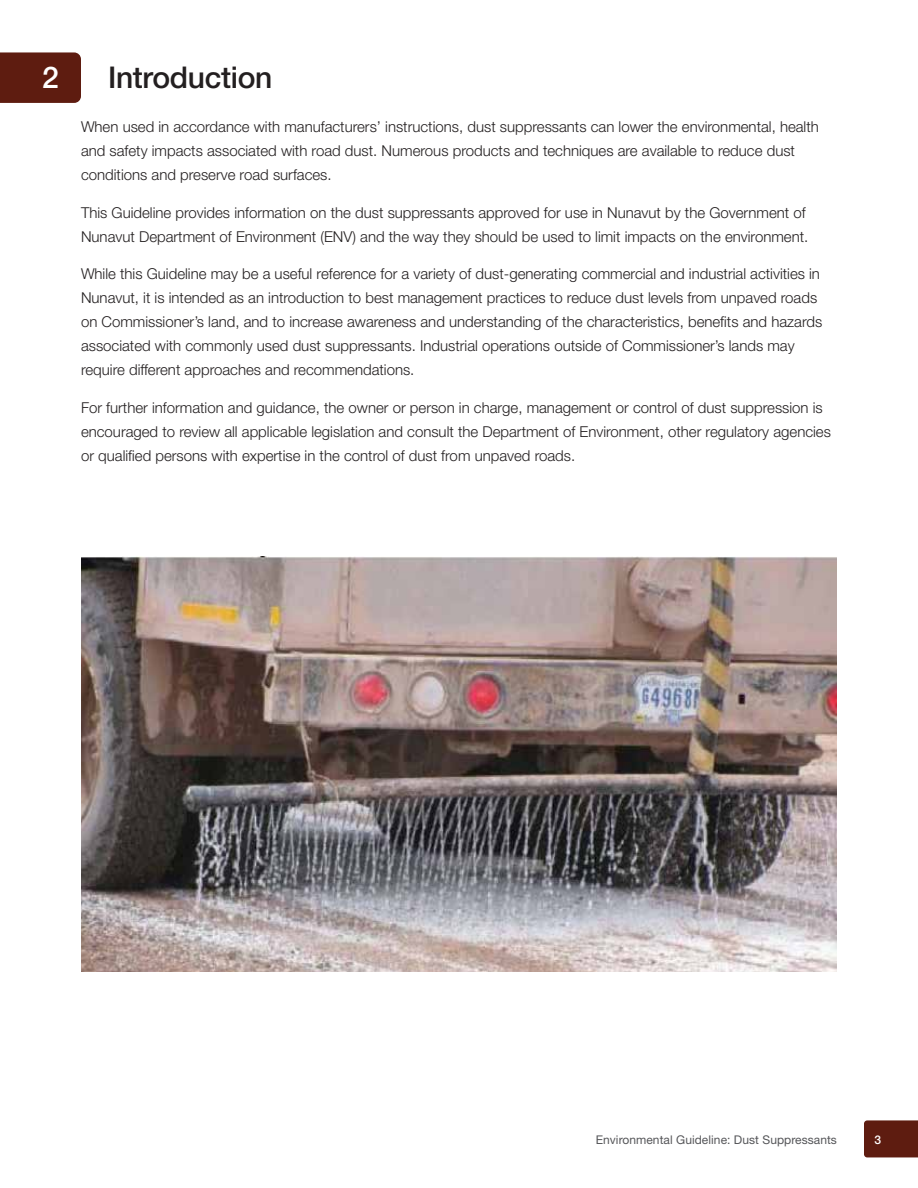
<style>
.page{position:relative;width:918px;height:1188px;background:#fff}
.page>*{position:absolute;margin:0;border:0;box-sizing:border-box;transform-origin:0 0}
.t1{font:500 30px "Helvetica Neue LT Std";letter-spacing:-.01em;color:#231f20}
.t2{font:500 30px "Helvetica Neue LT Std";color:#fff}
.t3{font:300 15px/24px "Helvetica Neue LT Std";color:#231f20}
.t4{font:12px "Helvetica Neue LT Std";letter-spacing:.005em;color:#555659}
.t5{font:500 12px "Helvetica Neue LT Std";color:#fff}
</style>
<div class="page">
<div style="left:864px;top:1120px;width:54px;height:37px;background:#5e1c10"></div>
<div style="left:0;top:52px;width:81px;height:51px;background:#5e1c10"></div>
<img style="left:81px;top:557px;width:756px;height:414px">
<h1 class="t2" style="left:42px;top:60px;width:18px">2</h1>
<h1 class="t1" style="left:108px;top:60px;width:166px">Introduction</h1>
<p class="t3" style="left:81px;top:115px;width:739px">When used in accordance with manufacturers’ instructions, dust suppressants can lower the environmental, health and safety impacts associated with road dust. Numerous products and techniques are available to reduce dust conditions and preserve road surfaces.</p>
<p class="t3" style="left:81px;top:200px;width:729px">This Guideline provides information on the dust suppressants approved for use in Nunavut by the Government of<br>Nunavut Department of Environment (ENV) and the way they should be used to limit impacts on the environment.</p>
<p class="t3" style="left:81px;top:262px;width:743px">While this Guideline may be a useful reference for a variety of dust-generating commercial and industrial activities in Nunavut, it is intended as an introduction to best management practices to reduce dust levels from unpaved roads on Commissioner’s land, and to increase awareness and understanding of the characteristics, benefits and hazards associated with commonly used dust suppressants. Industrial operations outside of Commissioner’s lands may require different approaches and recommendations.</p>
<p class="t3" style="left:81px;top:395px;width:751px">For further information and guidance, the owner or person in charge, management or control of dust suppression is encouraged to review all applicable legislation and consult the Department of Environment, other regulatory agencies or qualified persons with expertise in the control of dust from unpaved roads.</p>
<p class="t4" style="left:596px;top:1132px;width:243px">Environmental Guideline: Dust Suppressants</p>
<p class="t5" style="left:874px;top:1133px;width:8px">3</p>
</div>
